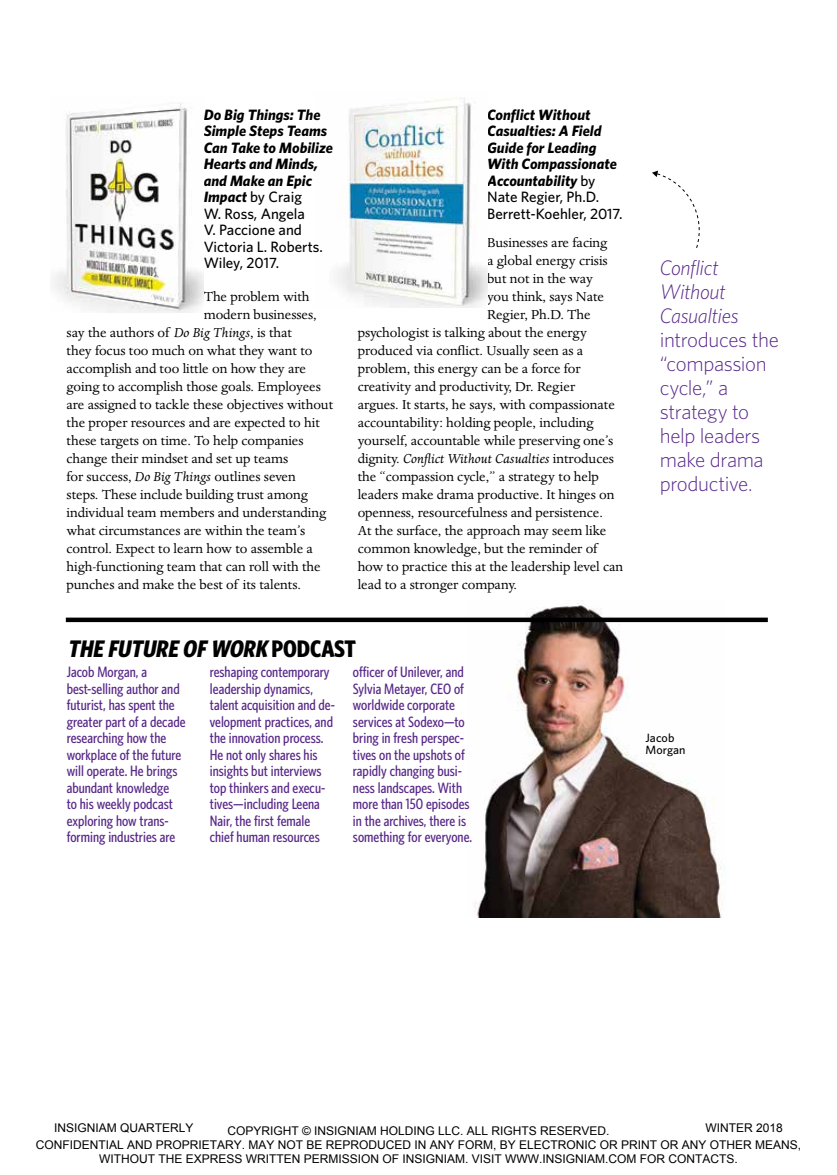
<style>
.page{position:relative;width:837px;height:1175px;background:#fff}
.page>*{position:absolute;margin:0;border:0;box-sizing:border-box;transform-origin:0 0}
.t1{font:italic 700 24px "Whitney Condensed";color:#000}
.t2{font:300 21px/24px "Whitney";letter-spacing:-.02em;color:#592989}
.t3{font:italic 300 21px/24px "Whitney";letter-spacing:-.02em;color:#592989}
.t4{font:15px "Dante MT Std";letter-spacing:-.005em;color:#000}
.t5{font:500 15px/16.5px "Whitney Condensed";color:#592989}
.t6{font:italic 700 15px/16.5px "Whitney";color:#000}
.t7{font:italic 15px "Dante MT Std";letter-spacing:-.005em;color:#000}
.t8{font:12px/14.4px "Arial";color:#000;text-align:center}
.t9{font:500 12px/12px "Whitney";letter-spacing:.005em;color:#000}
.s1{font-weight:500;font-style:normal}
.s2{font-style:italic}
.s3{font-style:normal}
</style>
<div class="page">
<img style="left:466px;top:600px;width:260px;height:317px">
<img style="left:337px;top:98px;width:150px;height:210px">
<img style="left:54px;top:102px;width:150px;height:210px">
<svg style="left:652px;top:170px;width:48px;height:78px"></svg>
<div style="left:66px;top:617px;width:702px;height:5px;background:#000"></div>
<p class="t6" style="left:204px;top:106px;width:131px">Do Big Things: The<br>Simple Steps Teams<br>Can Take to Mobilize<br>Hearts and Minds, and Make an Epic<br>Impact <span class="s1">by Craig<br>W. Ross, Angela<br>V. Paccione and<br>Victoria L. Roberts.<br>Wiley, 2017.</span></p>
<p class="t4" style="left:204px;top:288px;width:107px">The problem with</p>
<p class="t4" style="left:204px;top:306px;width:114px">modern businesses,</p>
<p class="t4" style="left:67px;top:324px;width:227px">say the authors of <span class="s2">Do Big Things</span>, is that</p>
<p class="t4" style="left:67px;top:342px;width:247px">they focus too much on what they want to</p>
<p class="t4" style="left:67px;top:360px;width:241px">accomplish and too little on how they are</p>
<p class="t4" style="left:67px;top:378px;width:256px">going to accomplish those goals. Employees</p>
<p class="t4" style="left:67px;top:396px;width:268px">are assigned to tackle these objectives without</p>
<p class="t4" style="left:67px;top:414px;width:255px">the proper resources and are expected to hit</p>
<p class="t4" style="left:67px;top:432px;width:239px">these targets on time. To help companies</p>
<p class="t4" style="left:67px;top:450px;width:223px">change their mindset and set up teams</p>
<p class="t4" style="left:67px;top:468px;width:231px">for success, <span class="s2">Do Big Things</span> outlines seven</p>
<p class="t4" style="left:67px;top:486px;width:243px">steps. These include building trust among</p>
<p class="t4" style="left:67px;top:504px;width:261px">individual team members and understanding</p>
<p class="t4" style="left:67px;top:522px;width:240px">what circumstances are within the team’s</p>
<p class="t4" style="left:67px;top:540px;width:248px">control. Expect to learn how to assemble a</p>
<p class="t4" style="left:67px;top:558px;width:256px">high-functioning team that can roll with the</p>
<p class="t4" style="left:67px;top:576px;width:236px">punches and make the best of its talents.</p>
<p class="t6" style="left:487px;top:106px;width:137px">Conflict Without<br>Casualties: A Field<br>Guide for Leading<br>With Compassionate<br>Accountability <span class="s1">by<br>Nate Regier, Ph.D.<br>Berrett-Koehler, 2017.</span></p>
<p class="t4" style="left:487px;top:234px;width:122px">Businesses are facing</p>
<p class="t4" style="left:487px;top:252px;width:122px">a global energy crisis</p>
<p class="t4" style="left:487px;top:270px;width:107px">but not in the way</p>
<p class="t4" style="left:487px;top:288px;width:118px">you think, says Nate</p>
<p class="t4" style="left:487px;top:306px;width:105px">Regier, Ph.D. The</p>
<p class="t4" style="left:358px;top:324px;width:231px">psychologist is talking about the energy</p>
<p class="t4" style="left:358px;top:342px;width:227px">produced via conflict. Usually seen as a</p>
<p class="t4" style="left:358px;top:360px;width:224px">problem, this energy can be a force for</p>
<p class="t4" style="left:358px;top:378px;width:219px">creativity and productivity, Dr. Regier</p>
<p class="t4" style="left:358px;top:396px;width:259px">argues. It starts, he says, with compassionate</p>
<p class="t4" style="left:358px;top:414px;width:237px">accountability: holding people, including</p>
<p class="t4" style="left:358px;top:432px;width:257px">yourself, accountable while preserving one’s</p>
<p class="t7" style="left:358px;top:450px;width:258px"><span class="s3">dignity.</span> Conflict Without Casualties <span class="s3">introduces</span></p>
<p class="t4" style="left:358px;top:468px;width:243px">the “compassion cycle,” a strategy to help</p>
<p class="t4" style="left:358px;top:486px;width:258px">leaders make drama productive. It hinges on</p>
<p class="t4" style="left:358px;top:504px;width:247px">openness, resourcefulness and persistence.</p>
<p class="t4" style="left:358px;top:522px;width:250px">At the surface, the approach may seem like</p>
<p class="t4" style="left:358px;top:540px;width:241px">common knowledge, but the reminder of</p>
<p class="t4" style="left:358px;top:558px;width:267px">how to practice this at the leadership level can</p>
<p class="t4" style="left:358px;top:576px;width:161px">lead to a stronger company.</p>
<h1 class="t1" style="left:68px;top:635px;width:290px">THE FUTURE OF WORK <span class="s3">P O D C A S T</span></h1>
<p class="t5" style="left:67px;top:663px;width:120px">Jacob Morgan, a best-selling author and futurist, has spent the greater part of a decade researching how the workplace of the future will operate. He brings abundant knowledge<br>to his weekly podcast exploring how trans&shy;forming industries are</p>
<p class="t5" style="left:210px;top:663px;width:127px">reshaping contemporary leadership dynamics, talent acquisition and de&shy;velopment practices, and the innovation process.<br>He not only shares his insights but interviews top thinkers and execu&shy;tives—including Leena<br>Nair, the first female chief human resources</p>
<p class="t5" style="left:353px;top:663px;width:121px">officer of Unilever, and<br>Sylvia Metayer, CEO of worldwide corporate services at Sodexo—to bring in fresh perspec&shy;tives on the upshots of rapidly changing busi&shy;ness landscapes. With more than 150 episodes in the archives, there is something for everyone.</p>
<h2 class="t3" style="left:660px;top:255px;width:80px">Conflict<br>Without<br>Casualties</h2>
<h2 class="t2" style="left:660px;top:327px;width:121px">introduces the “compassion cycle,” a strategy to help leaders make drama productive.</h2>
<p class="t9" style="left:645px;top:731px;width:42px">Jacob<br>Morgan</p>
<p class="t8" style="left:54px;top:1120px;width:141px">INSIGNIAM QUARTERLY</p>
<p class="t8" style="left:706px;top:1120px;width:79px">WINTER 2018</p>
<p class="t8" style="left:36px;top:1123px;width:767px">COPYRIGHT © INSIGNIAM HOLDING LLC. ALL RIGHTS RESERVED.<br>CONFIDENTIAL AND PROPRIETARY. MAY NOT BE REPRODUCED IN ANY FORM, BY ELECTRONIC OR PRINT OR ANY OTHER MEANS,<br>WITHOUT THE EXPRESS WRITTEN PERMISSION OF INSIGNIAM. VISIT WWW.INSIGNIAM.COM FOR CONTACTS.</p>
</div>
